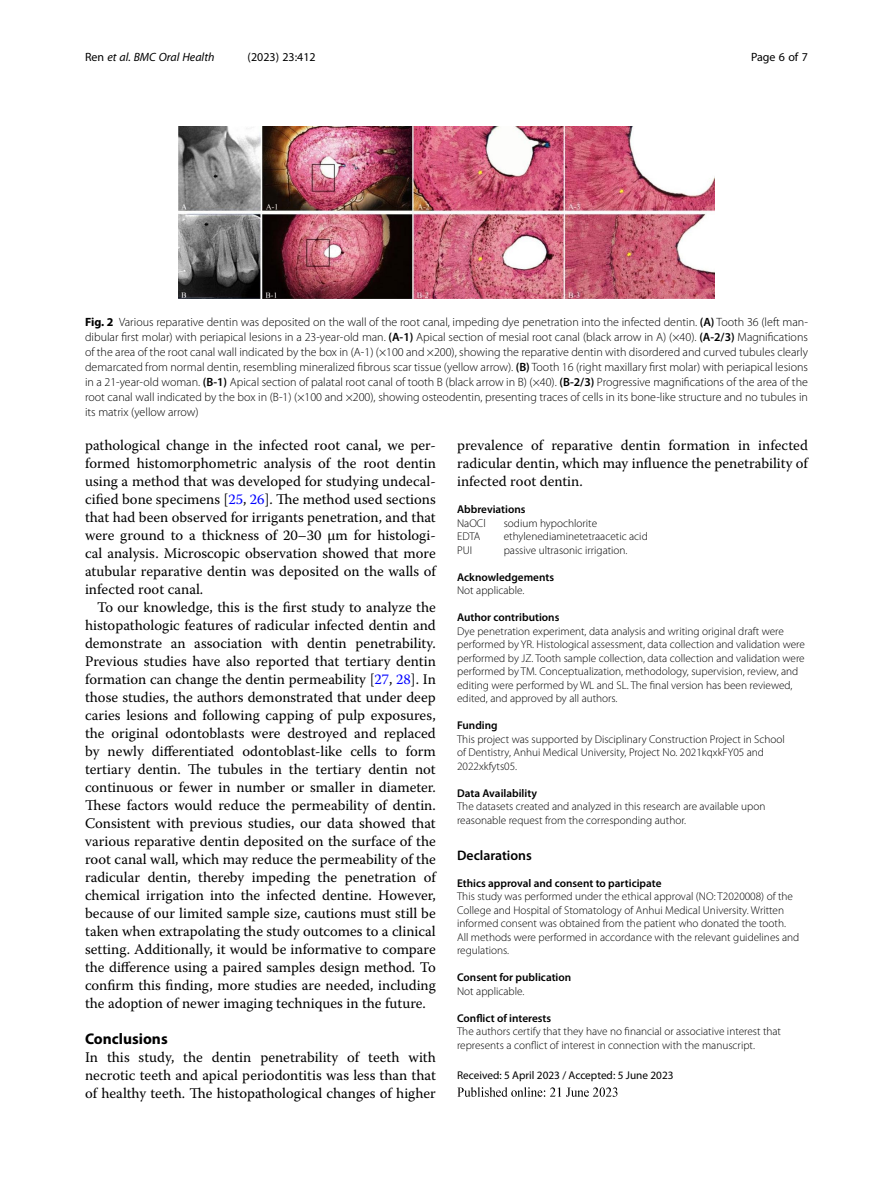
<style>
.page{position:relative;width:893px;height:1191px;background:#fff}
.page>*{position:absolute;margin:0;border:0;box-sizing:border-box;transform-origin:0 0}
.Head_1{font:700 15.45px "Myriad Pro";color:#000}
.Body_Text_Indent{font:14.7px/18px "Warnock Pro";color:#000;text-align:justify}
.Body_Text{font:14.7px/18px "Warnock Pro";color:#000;text-align:justify}
.Ethics_Declarations{font:600 13.8px "Myriad Pro";color:#000}
.Figure_Caption{font:300 12px/15px "Myriad Pro";color:#000;text-align:justify}
.t1{font:italic 12px "Myriad Pro";color:#000}
.t2{font:12px "Myriad Pro";color:#000}
.Ethics_Declarations-2{font:300 11.25px/13.5px "Myriad Pro";color:#000}
.Author_Contribution{font:300 11.25px/13.5px "Myriad Pro";color:#000}
.Funding{font:300 11.25px/13.5px "Myriad Pro";color:#000}
.Endmatter_Heading{font:600 11.25px "Myriad Pro";color:#000}
.Materials_Availabili{font:300 11.25px/13.5px "Myriad Pro";color:#000}
.Abbreviation_Para_1{font:300 11.25px "Myriad Pro";color:#000}
.Article_History{font:11.25px "Myriad Pro";color:#000}
.Acknowledgements{font:300 11.25px "Myriad Pro";color:#000}
.Abbrevation_Heading{font:600 11.25px "Myriad Pro";color:#000}
.s1{font-style:normal}
.s2{font-weight:700}
.s3{font-weight:600}
.s4{color:#00f}
</style>
<div class="page">
<img style="left:457px;top:1087px;width:161px;height:10px">
<img style="left:178px;top:126px;width:536px;height:172px">
<p class="t1" style="left:85px;top:50px;width:131px"><span class="s1">Ren</span> et al. BMC Oral Health</p>
<p class="t2" style="left:248px;top:50px;width:70px">(2023) 23:412</p>
<p class="t2" style="left:751px;top:50px;width:58px">Page 6 of 7</p>
<p class="Figure_Caption" style="left:85px;top:314px;width:724px"><span class="s2">Fig. 2</span> Various reparative dentin was deposited on the wall of the root canal, impeding dye penetration into the infected dentin. <span class="s3">(A)</span> Tooth 36 (left man&shy;dibular first molar) with periapical lesions in a 23-year-old man. <span class="s3">(A-1)</span> Apical section of mesial root canal (black arrow in A) (×40). <span class="s3">(A-2/3)</span> Magnifications of the area of the root canal wall indicated by the box in (A-1) (×100 and ×200), showing the reparative dentin with disordered and curved tubules clearly demarcated from normal dentin, resembling mineralized fibrous scar tissue (yellow arrow). <span class="s3">(B)</span> Tooth 16 (right maxillary first molar) with periapical lesions in a 21-year-old woman. <span class="s3">(B-1)</span> Apical section of palatal root canal of tooth B (black arrow in B) (×40). <span class="s3">(B-2/3)</span> Progressive magnifications of the area of the root canal wall indicated by the box in (B-1) (×100 and ×200), showing osteodentin, presenting traces of cells in its bone-like structure and no tubules in its matrix (yellow arrow)</p>
<p class="Body_Text_Indent" style="left:85px;top:436px;width:352px">pathological change in the infected root canal, we per&shy;formed histomorphometric analysis of the root dentin using a method that was developed for studying undecal&shy;cified bone specimens [<span class="s4">25</span>, <span class="s4">26</span>]. The method used sections that had been observed for irrigants penetration, and that were ground to a thickness of 20–30 μm for histologi&shy;cal analysis. Microscopic observation showed that more atubular reparative dentin was deposited on the walls of infected root canal.</p>
<p class="Body_Text_Indent" style="left:85px;top:598px;width:352px;text-indent:12px">To our knowledge, this is the first study to analyze the histopathologic features of radicular infected dentin and demonstrate an association with dentin penetrability.<br>Previous studies have also reported that tertiary dentin formation can change the dentin permeability [<span class="s4">27</span>, <span class="s4">28</span>]. In those studies, the authors demonstrated that under deep caries lesions and following capping of pulp exposures, the original odontoblasts were destroyed and replaced by newly differentiated odontoblast-like cells to form tertiary dentin. The tubules in the tertiary dentin not continuous or fewer in number or smaller in diameter.<br>These factors would reduce the permeability of dentin.<br>Consistent with previous studies, our data showed that various reparative dentin deposited on the surface of the root canal wall, which may reduce the permeability of the radicular dentin, thereby impeding the penetration of chemical irrigation into the infected dentine. However, because of our limited sample size, cautions must still be taken when extrapolating the study outcomes to a clinical setting. Additionally, it would be informative to compare the difference using a paired samples design method. To confirm this finding, more studies are needed, including the adoption of newer imaging techniques in the future.</p>
<p class="Head_1" style="left:85px;top:1029px;width:84px">Conclusions</p>
<p class="Body_Text" style="left:85px;top:1048px;width:352px">In this study, the dentin penetrability of teeth with necrotic teeth and apical periodontitis was less than that of healthy teeth. The histopathological changes of higher</p>
<p class="Body_Text" style="left:457px;top:436px;width:352px">prevalence of reparative dentin formation in infected radicular dentin, which may influence the penetrability of infected root dentin.</p>
<p class="Abbrevation_Heading" style="left:457px;top:502px;width:70px">Abbreviations</p>
<p class="Abbreviation_Para_1" style="left:457px;top:517px;width:30px">NaOCl</p>
<p class="Abbreviation_Para_1" style="left:504px;top:517px;width:95px">sodium hypochlorite</p>
<p class="Abbreviation_Para_1" style="left:457px;top:530px;width:25px">EDTA</p>
<p class="Abbreviation_Para_1" style="left:504px;top:530px;width:146px">ethylenediaminetetraacetic acid</p>
<p class="Abbreviation_Para_1" style="left:457px;top:544px;width:17px">PUI</p>
<p class="Abbreviation_Para_1" style="left:504px;top:544px;width:125px">passive ultrasonic irrigation.</p>
<p class="Endmatter_Heading" style="left:457px;top:570px;width:98px">Acknowledgements</p>
<p class="Acknowledgements" style="left:457px;top:584px;width:69px">Not applicable.</p>
<p class="Endmatter_Heading" style="left:457px;top:610px;width:104px">Author contributions</p>
<p class="Author_Contribution" style="left:457px;top:624px;width:349px">Dye penetration experiment, data analysis and writing original draft were performed by YR. Histological assessment, data collection and validation were performed by JZ. Tooth sample collection, data collection and validation were performed by TM. Conceptualization, methodology, supervision, review, and editing were performed by WL and SL. The final version has been reviewed, edited, and approved by all authors.</p>
<p class="Endmatter_Heading" style="left:457px;top:718px;width:42px">Funding</p>
<p class="Funding" style="left:457px;top:732px;width:329px">This project was supported by Disciplinary Construction Project in School of Dentistry, Anhui Medical University, Project No. 2021kqxkFY05 and<br>2022xkfyts05.</p>
<p class="Endmatter_Heading" style="left:457px;top:786px;width:81px">Data Availability</p>
<p class="Materials_Availabili" style="left:457px;top:800px;width:310px">The datasets created and analyzed in this research are available upon reasonable request from the corresponding author.</p>
<p class="Ethics_Declarations" style="left:457px;top:846px;width:76px">Declarations</p>
<p class="Endmatter_Heading" style="left:457px;top:876px;width:206px">Ethics approval and consent to participate</p>
<p class="Ethics_Declarations-2" style="left:457px;top:890px;width:344px">This study was performed under the ethical approval (NO: T2020008) of the College and Hospital of Stomatology of Anhui Medical University. Written informed consent was obtained from the patient who donated the tooth.<br>All methods were performed in accordance with the relevant guidelines and regulations.</p>
<p class="Endmatter_Heading" style="left:457px;top:970px;width:116px">Consent for publication</p>
<p class="Ethics_Declarations-2" style="left:457px;top:984px;width:69px">Not applicable.</p>
<p class="Endmatter_Heading" style="left:457px;top:1011px;width:96px">Conflict of interests</p>
<p class="Ethics_Declarations-2" style="left:457px;top:1025px;width:325px">The authors certify that they have no financial or associative interest that represents a conflict of interest in connection with the manuscript.</p>
<p class="Article_History" style="left:457px;top:1068px;width:218px">Received: 5 April 2023 / Accepted: 5 June 2023</p>
</div>
